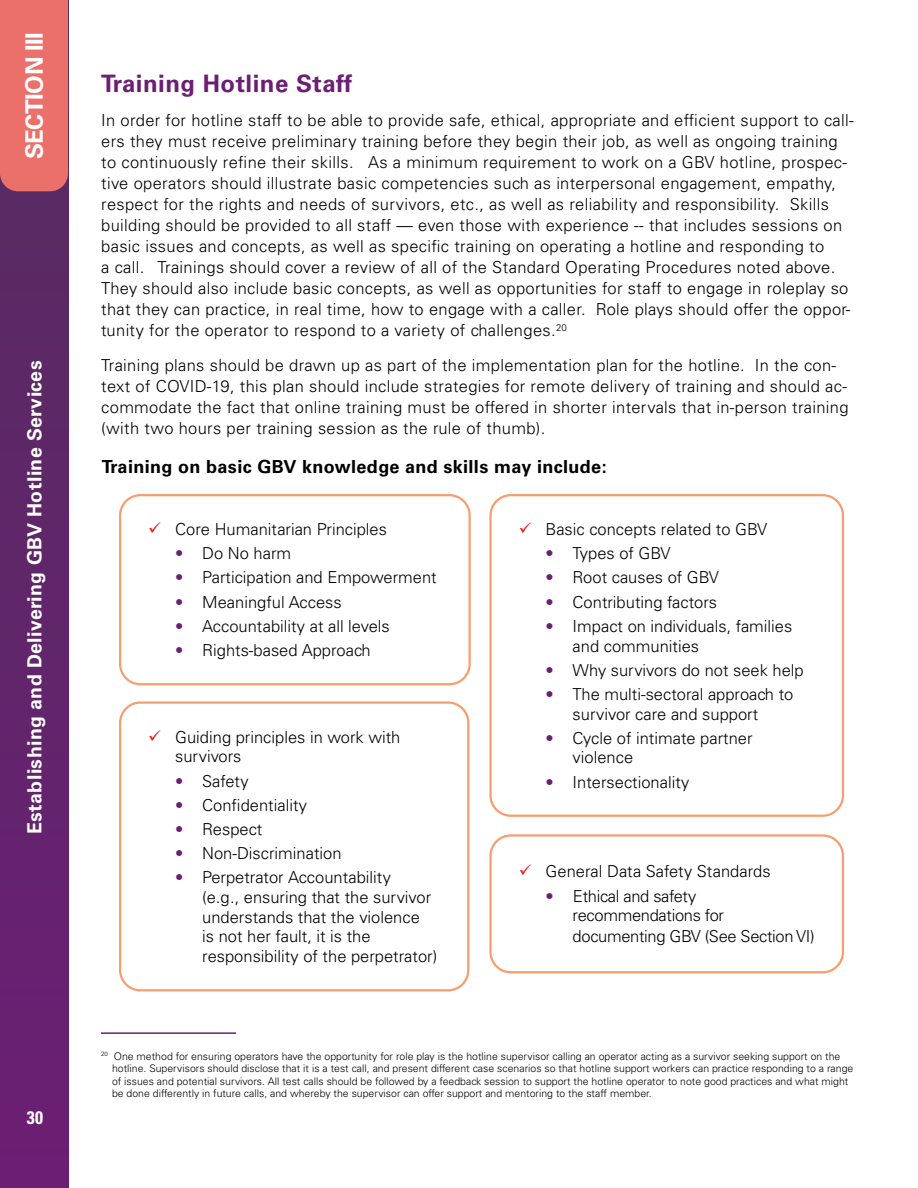
<style>
.page{position:relative;width:918px;height:1188px;background:#fff}
.page>*{position:absolute;margin:0;border:0;box-sizing:border-box;transform-origin:0 0}
.t1{font:700 24px "Univers LT Std";letter-spacing:.02em;color:#6b1e74}
.t2{font:700 24px "Univers LT Std";letter-spacing:-.02em;color:#fff}
.t3{font:700 19.5px "Univers LT Std";letter-spacing:.02em;color:#fff}
.t4{font:700 18px "Univers LT Std";letter-spacing:.02em;color:#000}
.t5{font:700 condensed 18px "Univers LT Std";color:#fff}
.t6{font:300 16.5px/21px "Univers LT Std";letter-spacing:.02em;color:#000}
.t7{font:300 16.5px/19.8px "Univers LT Std";color:#000}
.t8{font:300 16.5px/20.4px "Univers LT Std";letter-spacing:-.02em;color:#000}
.t9{font:300 10.5px/12.6px "Univers LT Std";color:#000}
.s1{color:#6b1e74}
</style>
<div class="page">
<div style="left:0;top:0;width:68px;height:1188px;background:#62246b"></div>
<div style="left:0;top:0;width:68px;height:191px;background:#ec706a"></div>
<div style="left:119px;top:494px;width:352px;height:191px;border:2px solid #f79e6f;border-radius:20px"></div>
<div style="left:119px;top:701px;width:350px;height:290px;border:2px solid #f79e6f;border-radius:20px"></div>
<div style="left:489px;top:494px;width:355px;height:323px;border:2px solid #f79e6f;border-radius:20px"></div>
<div style="left:489px;top:834px;width:355px;height:139px;border:2px solid #f79e6f;border-radius:20px"></div>
<hr style="left:101px;top:1032px;width:135px;height:2px;background:#6b1e74">
<h1 class="t2" style="left:20px;top:159px;width:129px;rotate:-90deg">SECTION III</h1>
<p class="t3" style="left:23px;top:834px;width:475px;rotate:-90deg">Establishing and Delivering GBV Hotline Services</p>
<p class="t5" style="left:27px;top:1106px;width:18px">30</p>
<h1 class="t1" style="left:101px;top:69px;width:252px">Training Hotline Staff</h1>
<p class="t6" style="left:101px;top:110px;width:754px">In order for hotline staff to be able to provide safe, ethical, appropriate and efficient support to call&shy;ers they must receive preliminary training before they begin their job, as well as ongoing training to continuously refine their skills. As a minimum requirement to work on a GBV hotline, prospec&shy;tive operators should illustrate basic competencies such as interpersonal engagement, empathy, respect for the rights and needs of survivors, etc., as well as reliability and responsibility. Skills building should be provided to all staff — even those with experience -- that includes sessions on basic issues and concepts, as well as specific training on operating a hotline and responding to<br>a call. Trainings should cover a review of all of the Standard Operating Procedures noted above.<br>They should also include basic concepts, as well as opportunities for staff to engage in roleplay so that they can practice, in real time, how to engage with a caller. Role plays should offer the oppor&shy;tunity for the operator to respond to a variety of challenges.<sup>20</sup></p>
<p class="t6" style="left:101px;top:354px;width:749px">Training plans should be drawn up as part of the implementation plan for the hotline. In the con&shy;text of COVID-19, this plan should include strategies for remote delivery of training and should ac&shy;commodate the fact that online training must be offered in shorter intervals that in-person training (with two hours per training session as the rule of thumb).</p>
<p class="t4" style="left:102px;top:456px;width:506px">Training on basic GBV knowledge and skills may include:</p>
<p class="t7" style="left:175px;top:520px;width:213px">Core Humanitarian Principles</p>
<p class="t6" style="left:175px;top:543px;width:117px"><span class="s1">•</span> Do No harm</p>
<p class="t7" style="left:175px;top:568px;width:263px"><span class="s1">•</span> Participation and Empowerment</p>
<p class="t7" style="left:175px;top:592px;width:168px"><span class="s1">•</span> Meaningful Access</p>
<p class="t7" style="left:175px;top:616px;width:216px"><span class="s1">•</span> Accountability at all levels</p>
<p class="t7" style="left:175px;top:640px;width:197px"><span class="s1">•</span> Rights-based Approach</p>
<p class="t7" style="left:175px;top:727px;width:227px">Guiding principles in work with survivors</p>
<p class="t6" style="left:175px;top:770px;width:75px"><span class="s1">•</span> Safety</p>
<p class="t7" style="left:175px;top:795px;width:133px"><span class="s1">•</span> Confidentiality</p>
<p class="t7" style="left:175px;top:819px;width:89px"><span class="s1">•</span> Respect</p>
<p class="t7" style="left:175px;top:843px;width:168px"><span class="s1">•</span> Non-Discrimination</p>
<p class="t7" style="left:202px;top:867px;width:237px;text-indent:-27px"><span class="s1">•</span> Perpetrator Accountability<br>(e.g., ensuring that the survivor understands that the violence<br>is not her fault, it is the responsibility of the perpetrator)</p>
<p class="t7" style="left:546px;top:520px;width:223px">Basic concepts related to GBV</p>
<p class="t7" style="left:546px;top:544px;width:127px"><span class="s1">•</span> Types of GBV</p>
<p class="t7" style="left:546px;top:568px;width:175px"><span class="s1">•</span> Root causes of GBV</p>
<p class="t7" style="left:546px;top:592px;width:173px"><span class="s1">•</span> Contributing factors</p>
<p class="t7" style="left:573px;top:616px;width:221px;text-indent:-27px"><span class="s1">•</span> Impact on individuals, families and communities</p>
<p class="t7" style="left:546px;top:660px;width:260px"><span class="s1">•</span> Why survivors do not seek help</p>
<p class="t7" style="left:546px;top:684px;width:249px;text-align:center"><span class="s1">•</span> The multi-sectoral approach to survivor care and support</p>
<p class="t7" style="left:573px;top:728px;width:181px;text-indent:-27px"><span class="s1">•</span> Cycle of intimate partner violence</p>
<p class="t7" style="left:546px;top:772px;width:145px"><span class="s1">•</span> Intersectionality</p>
<p class="t7" style="left:546px;top:862px;width:226px">General Data Safety Standards</p>
<p class="t8" style="left:573px;top:885px;width:244px;text-indent:-27px"><span class="s1">•</span> Ethical and safety recommendations for documenting GBV (See Section VI)</p>
<p class="t9" style="left:112px;top:1050px;width:743px;text-indent:-11px"><sup>20</sup> One method for ensuring operators have the opportunity for role play is the hotline supervisor calling an operator acting as a survivor seeking support on the hotline. Supervisors should disclose that it is a test call, and present different case scenarios so that hotline support workers can practice responding to a range of issues and potential survivors. All test calls should be followed by a feedback session to support the hotline operator to note good practices and what might be done differently in future calls, and whereby the supervisor can offer support and mentoring to the staff member.</p>
</div>
